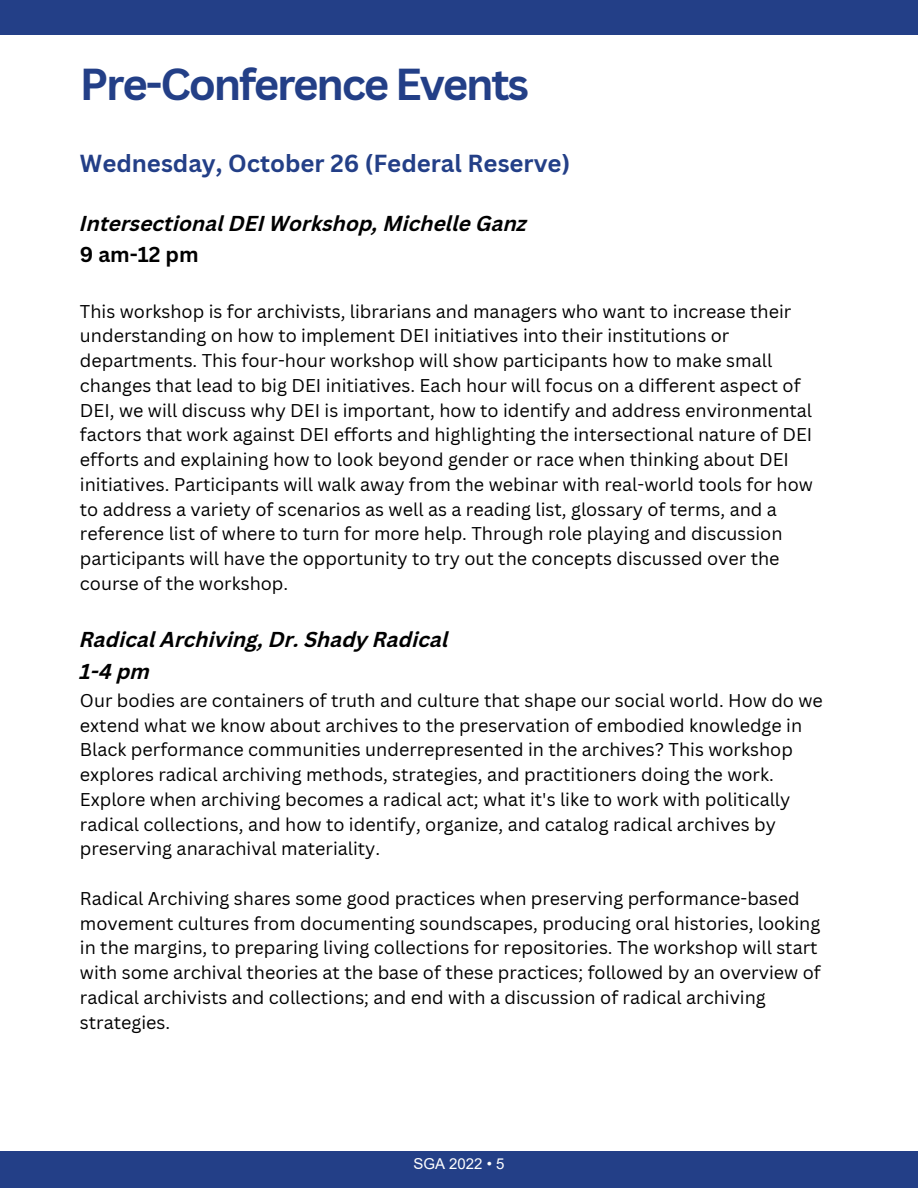
<style>
.page{position:relative;width:918px;height:1188px;background:#fff}
.page>*{position:absolute;margin:0;border:0;box-sizing:border-box;transform-origin:0 0}
.t1{font:700 43.65px "Canva Sans";letter-spacing:-.05em;color:#233f87}
.t2{font:700 24px "Canva Sans";color:#233f87}
.t3{font:italic 700 21px/31.5px "Canva Sans";color:#000}
.t4{font:700 21px "Canva Sans";color:#000}
.t5{font:18px/24.8px "Canva Sans";color:#000}
.t6{font:15px "Arial";color:#fff}
</style>
<div class="page">
<div style="left:0;top:1151px;width:918px;height:37px;background:#233f87"></div>
<div style="left:0;top:0;width:918px;height:35px;background:#233f87"></div>
<h1 class="t1" style="left:80px;top:53px;width:451px">Pre-Conference Events</h1>
<h2 class="t2" style="left:80px;top:147px;width:492px">Wednesday, October 26 (Federal Reserve)</h2>
<p class="t3" style="left:80px;top:210px;width:449px">Intersectional DEI Workshop, Michelle Ganz</p>
<p class="t4" style="left:80px;top:240px;width:120px">9 am-12 pm</p>
<p class="t5" style="left:80px;top:298px;width:735px">This workshop is for archivists, librarians and managers who want to increase their understanding on how to implement DEI initiatives into their institutions or departments. This four-hour workshop will show participants how to make small changes that lead to big DEI initiatives. Each hour will focus on a different aspect of DEI, we will discuss why DEI is important, how to identify and address environmental factors that work against DEI efforts and highlighting the intersectional nature of DEI efforts and explaining how to look beyond gender or race when thinking about DEI initiatives. Participants will walk away from the webinar with real-world tools for how to address a variety of scenarios as well as a reading list, glossary of terms, and a reference list of where to turn for more help. Through role playing and discussion participants will have the opportunity to try out the concepts discussed over the course of the workshop.</p>
<p class="t3" style="left:80px;top:626px;width:370px">Radical Archiving, Dr. Shady Radical<br>1-4 pm</p>
<p class="t5" style="left:80px;top:688px;width:745px">Our bodies are containers of truth and culture that shape our social world. How do we extend what we know about archives to the preservation of embodied knowledge in Black performance communities underrepresented in the archives? This workshop explores radical archiving methods, strategies, and practitioners doing the work.<br>Explore when archiving becomes a radical act; what it's like to work with politically radical collections, and how to identify, organize, and catalog radical archives by preserving anarachival materiality.</p>
<p class="t5" style="left:80px;top:886px;width:742px">Radical Archiving shares some good practices when preserving performance-based movement cultures from documenting soundscapes, producing oral histories, looking in the margins, to preparing living collections for repositories. The workshop will start with some archival theories at the base of these practices; followed by an overview of radical archivists and collections; and end with a discussion of radical archiving strategies.</p>
<p class="t6" style="left:413px;top:1153px;width:93px">SGA 2022 • 5</p>
</div>
